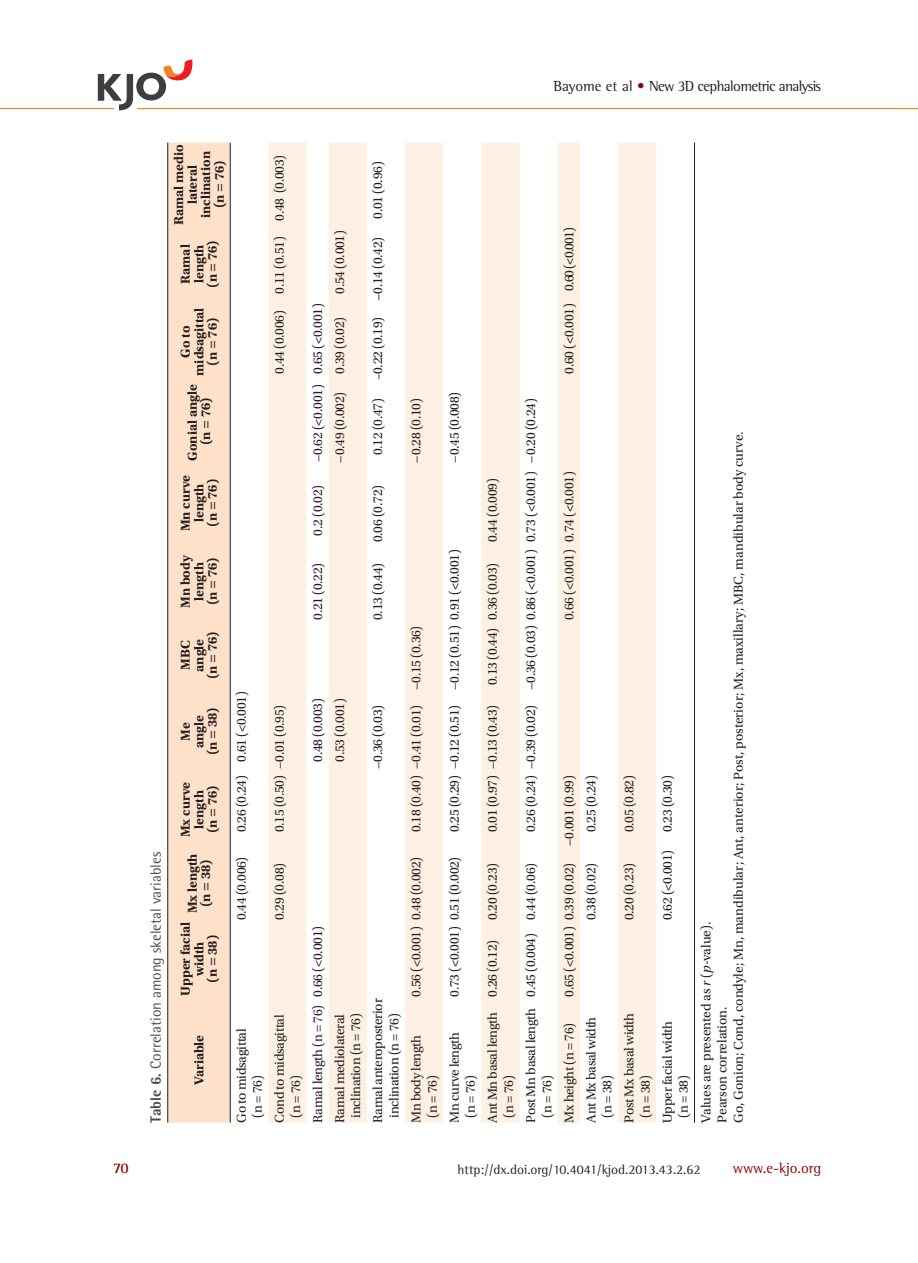
<style>
.page{position:relative;width:918px;height:1263px;background:#fff}
.page>*{position:absolute;margin:0;border:0;box-sizing:border-box;transform-origin:0 0}
.t1{font:15px "Rotis Semi Sans Std";color:#4b4c4d}
.t2{font:15px "Rotis Semi Serif Std";letter-spacing:-.04em;color:#231f20}
.t3{font:15px "Rotis Semi Serif Std";color:#920407}
.t4{font:700 15px "Rotis Semi Serif Std";color:#920407}
.t5{font:13.5px/16.2px "Utopia Std";letter-spacing:-.02em;color:#231f20}
.t6{font:700 13.5px/13.5px "Utopia Std";color:#231f20;text-align:center}
.t7{font:13.5px/16.2px "Utopia Std";color:#231f20}
.t8{font:13.5px "Rotis Semi Serif Std";color:#231f20}
.t9{font:13.5px "Utopia Std";letter-spacing:-.04em;color:#231f20}
.s1{color:#920407}
.s2{font-weight:800}
.s3{font-style:italic}
</style>
<div class="page">
<hr style="left:0;top:108px;width:906px;height:1px;background:#f58220">
<svg style="left:98px;top:59px;width:94px;height:51px"></svg>
<svg style="left:906px;top:108px;width:12px;height:1px"></svg>
<div style="left:168px;top:143px;width:62px;height:980px;background:#fee1c8"></div>
<svg style="left:268px;top:143px;width:388px;height:980px;fill:#fef0e2"></svg>
<hr style="left:167px;top:143px;width:1px;height:980px;background:#231f20">
<hr style="left:230px;top:143px;width:1px;height:980px;background:#231f20">
<hr style="left:694px;top:226px;width:1px;height:897px;background:#231f20">
<hr style="left:694px;top:143px;width:1px;height:83px;background:#231f20">
<p class="t2" style="left:553px;top:81px;width:269px">Bayome et al <span class="s1">•</span> New 3D cephalometric analysis</p>
<p class="t1" style="left:150px;top:1123px;width:272px;rotate:-90deg"><span class="s2">Table 6.</span> Correlation among skeletal variables</p>
<p class="t6" style="left:173px;top:225px;width:82px;rotate:-90deg">Ramal medio lateral inclination (n = 76)</p>
<p class="t6" style="left:180px;top:288px;width:49px;rotate:-90deg">Ramal length (n = 76)</p>
<p class="t6" style="left:180px;top:376px;width:69px;rotate:-90deg">Go to midsagittal (n = 76)</p>
<p class="t6" style="left:187px;top:461px;width:78px;rotate:-90deg">Gonial angle (n = 76)</p>
<p class="t6" style="left:180px;top:531px;width:58px;rotate:-90deg">Mn curve length<br>(n = 76)</p>
<p class="t6" style="left:180px;top:608px;width:55px;rotate:-90deg">Mn body length (n = 76)</p>
<p class="t6" style="left:180px;top:679px;width:49px;rotate:-90deg">MBC angle (n = 76)</p>
<p class="t6" style="left:180px;top:755px;width:49px;rotate:-90deg">Me angle (n = 38)</p>
<p class="t6" style="left:180px;top:837px;width:57px;rotate:-90deg">Mx curve length (n = 76)</p>
<p class="t6" style="left:187px;top:913px;width:61px;rotate:-90deg">Mx length (n = 38)</p>
<p class="t6" style="left:180px;top:996px;width:76px;rotate:-90deg">Upper facial width<br>(n = 38)</p>
<p class="t6" style="left:194px;top:1085px;width:52px;rotate:-90deg">Variable</p>
<p class="t5" style="left:273px;top:374px;width:220px;rotate:-90deg">0.44 (0.006) 0.11 (0.51) 0.48 (0.003)</p>
<p class="t5" style="left:311px;top:462px;width:161px;rotate:-90deg">−0.62 (&lt;0.001) 0.65 (&lt;0.001)</p>
<p class="t5" style="left:333px;top:294px;width:65px;rotate:-90deg">0.54 (0.001)</p>
<p class="t5" style="left:333px;top:374px;width:58px;rotate:-90deg">0.39 (0.02)</p>
<p class="t5" style="left:333px;top:463px;width:72px;rotate:-90deg">−0.49 (0.002)</p>
<p class="t5" style="left:311px;top:536px;width:52px;rotate:-90deg">0.2 (0.02)</p>
<p class="t5" style="left:311px;top:620px;width:58px;rotate:-90deg">0.21 (0.22)</p>
<p class="t5" style="left:371px;top:219px;width:58px;rotate:-90deg">0.01 (0.96)</p>
<p class="t5" style="left:371px;top:380px;width:145px;rotate:-90deg">–0.22 (0.19) −0.14 (0.42)</p>
<p class="t5" style="left:371px;top:455px;width:58px;rotate:-90deg">0.12 (0.47)</p>
<p class="t5" style="left:371px;top:542px;width:58px;rotate:-90deg">0.06 (0.72)</p>
<p class="t5" style="left:371px;top:620px;width:58px;rotate:-90deg">0.13 (0.44)</p>
<p class="t5" style="left:235px;top:832px;width:142px;rotate:-90deg">0.26 (0.24) 0.61 (&lt;0.001)</p>
<p class="t5" style="left:273px;top:832px;width:129px;rotate:-90deg">0.15 (0.50) −0.01 (0.95)</p>
<p class="t5" style="left:311px;top:762px;width:65px;rotate:-90deg">0.48 (0.003)</p>
<p class="t5" style="left:333px;top:762px;width:65px;rotate:-90deg">0.53 (0.001)</p>
<p class="t5" style="left:371px;top:769px;width:66px;rotate:-90deg">−0.36 (0.03)</p>
<p class="t5" style="left:410px;top:463px;width:66px;rotate:-90deg">−0.28 (0.10)</p>
<p class="t5" style="left:410px;top:832px;width:208px;rotate:-90deg">0.18 (0.40) −0.41 (0.01) −0.15 (0.36)</p>
<p class="t5" style="left:448px;top:463px;width:72px;rotate:-90deg">−0.45 (0.008)</p>
<p class="t5" style="left:448px;top:832px;width:284px;rotate:-90deg">0.25 (0.29) −0.12 (0.51) −0.12 (0.51) 0.91 (&lt;0.001)</p>
<p class="t5" style="left:486px;top:542px;width:65px;rotate:-90deg">0.44 (0.009)</p>
<p class="t5" style="left:486px;top:685px;width:123px;rotate:-90deg">0.13 (0.44) 0.36 (0.03)</p>
<p class="t5" style="left:486px;top:832px;width:129px;rotate:-90deg">0.01 (0.97) −0.13 (0.43)</p>
<p class="t5" style="left:524px;top:832px;width:436px;rotate:-90deg">0.26 (0.24) −0.39 (0.02) −0.36 (0.03) 0.86 (&lt;0.001) 0.73 (&lt;0.001) −0.20 (0.24)</p>
<p class="t5" style="left:235px;top:920px;width:65px;rotate:-90deg">0.44 (0.006)</p>
<p class="t5" style="left:273px;top:920px;width:58px;rotate:-90deg">0.29 (0.08)</p>
<p class="t5" style="left:235px;top:1118px;width:91px;text-indent:-5px;rotate:-90deg">Go to midsagittal (n = 76)</p>
<p class="t5" style="left:273px;top:1118px;width:105px;text-indent:-5px;rotate:-90deg">Cond to midsagittal (n = 76)</p>
<p class="t5" style="left:311px;top:1123px;width:198px;rotate:-90deg">Ramal length (n = 76) 0.66 (&lt;0.001)</p>
<p class="t5" style="left:333px;top:1123px;width:111px;text-align:center;rotate:-90deg">Ramal mediolateral inclination (n = 76)</p>
<p class="t5" style="left:371px;top:1118px;width:121px;text-indent:-5px;rotate:-90deg">Ramal anteroposterior inclination (n = 76)</p>
<p class="t5" style="left:410px;top:997px;width:141px;rotate:-90deg">0.56 (&lt;0.001) 0.48 (0.002)</p>
<p class="t5" style="left:410px;top:1118px;width:84px;text-indent:-5px;rotate:-90deg">Mn body length (n = 76)</p>
<p class="t5" style="left:448px;top:997px;width:141px;rotate:-90deg">0.73 (&lt;0.001) 0.51 (0.002)</p>
<p class="t5" style="left:448px;top:1118px;width:87px;text-indent:-5px;rotate:-90deg">Mn curve length (n = 76)</p>
<p class="t5" style="left:486px;top:920px;width:58px;rotate:-90deg">0.20 (0.23)</p>
<p class="t5" style="left:486px;top:997px;width:58px;rotate:-90deg">0.26 (0.12)</p>
<p class="t5" style="left:486px;top:1118px;width:107px;text-indent:-5px;rotate:-90deg">Ant Mn basal length (n = 76)</p>
<p class="t5" style="left:524px;top:997px;width:135px;rotate:-90deg">0.45 (0.004) 0.44 (0.06)</p>
<p class="t5" style="left:524px;top:1118px;width:111px;text-indent:-5px;rotate:-90deg">Post Mn basal length (n = 76)</p>
<p class="t9" style="left:564px;top:374px;width:148px;rotate:-90deg">0.60 (&lt;0.001) 0.60 (&lt;0.001)</p>
<p class="t5" style="left:562px;top:620px;width:150px;rotate:-90deg">0.66 (&lt;0.001) 0.74 (&lt;0.001)</p>
<p class="t5" style="left:562px;top:846px;width:72px;rotate:-90deg">−0.001 (0.99)</p>
<p class="t5" style="left:562px;top:997px;width:135px;rotate:-90deg">0.65 (&lt;0.001) 0.39 (0.02)</p>
<p class="t5" style="left:562px;top:1123px;width:101px;rotate:-90deg">Mx height (n = 76)</p>
<p class="t5" style="left:584px;top:832px;width:58px;rotate:-90deg">0.25 (0.24)</p>
<p class="t5" style="left:584px;top:920px;width:58px;rotate:-90deg">0.38 (0.02)</p>
<p class="t5" style="left:584px;top:1118px;width:102px;text-indent:-5px;rotate:-90deg">Ant Mx basal width (n = 38)</p>
<p class="t5" style="left:623px;top:832px;width:58px;rotate:-90deg">0.05 (0.82)</p>
<p class="t5" style="left:623px;top:920px;width:58px;rotate:-90deg">0.20 (0.23)</p>
<p class="t5" style="left:623px;top:1118px;width:106px;text-indent:-5px;rotate:-90deg">Post Mx basal width (n = 38)</p>
<p class="t5" style="left:661px;top:832px;width:58px;rotate:-90deg">0.23 (0.30)</p>
<p class="t5" style="left:661px;top:920px;width:72px;rotate:-90deg">0.62 (&lt;0.001)</p>
<p class="t5" style="left:661px;top:1118px;width:98px;text-indent:-5px;rotate:-90deg">Upper facial width (n = 38)</p>
<p class="t7" style="left:699px;top:1123px;width:693px;rotate:-90deg">Values are presented as <span class="s3">r</span> (<span class="s3">p</span>-value).<br>Pearson correlation.<br>Go, Gonion; Cond, condyle; Mn, mandibular; Ant, anterior; Post, posterior; Mx, maxillary; MBC, mandibular body curve.</p>
<p class="t4" style="left:113px;top:1163px;width:17px">70</p>
<p class="t8" style="left:458px;top:1164px;width:244px">http://dx.doi.org/10.4041/kjod.2013.43.2.62</p>
<p class="t3" style="left:733px;top:1162px;width:90px">www.e-kjo.org</p>
</div>
